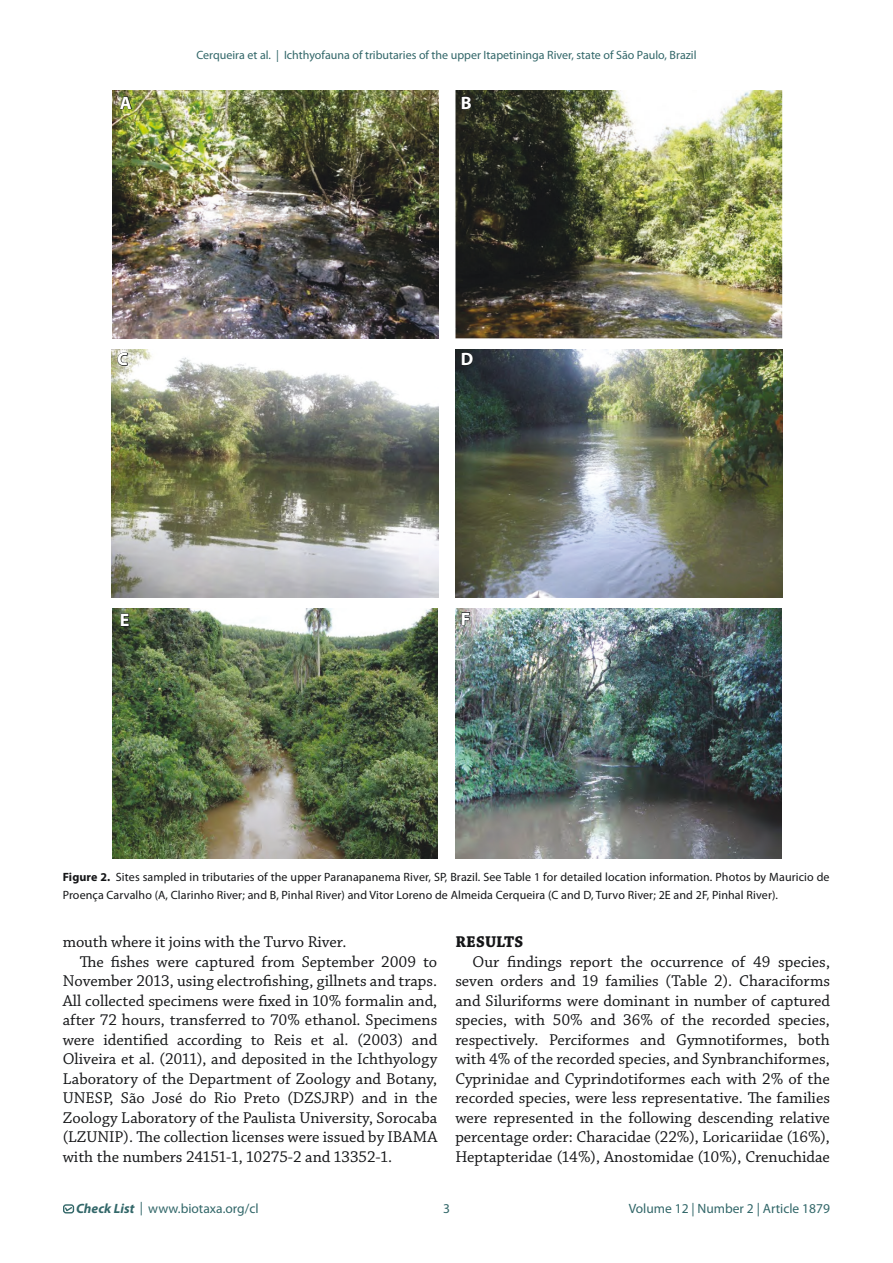
<style>
.page{position:relative;width:893px;height:1263px;background:#fff}
.page>*{position:absolute;margin:0;border:0;box-sizing:border-box;transform-origin:0 0}
.t1{font:700 18px "Myriad Pro";color:#fff}
.t2{font:16.5px/19.5px "Chaparral Pro";color:#141517;text-align:justify}
.t3{font:700 16.5px "Chaparral Pro";letter-spacing:.015em;color:#141517}
.t4{font:13.5px "Myriad Pro";color:#326769}
.t5{font:12px/18px "Myriad Pro";letter-spacing:.01em;color:#141517}
.t6{font:12px "Myriad Pro";color:#326769}
.s1{font-weight:700}
.s2{font-weight:700;font-style:italic}
</style>
<div class="page">
<div style="left:63px;top:1204px;width:11px;height:9px;border:1px solid #326768;border-radius:2px"></div>
<svg style="left:64px;top:1206px;width:9px;height:6px"></svg>
<img style="left:455px;top:608px;width:326px;height:251px">
<img style="left:112px;top:608px;width:325px;height:251px">
<img style="left:455px;top:349px;width:327px;height:248px">
<img style="left:112px;top:349px;width:326px;height:249px">
<img style="left:455px;top:90px;width:327px;height:248px">
<img style="left:112px;top:90px;width:326px;height:248px">
<svg style="left:117px;top:352px;width:11px;height:14px"></svg>
<svg style="left:461px;top:352px;width:12px;height:14px"></svg>
<svg style="left:119px;top:92px;width:13px;height:18px"></svg>
<svg style="left:120px;top:613px;width:10px;height:14px"></svg>
<svg style="left:461px;top:96px;width:11px;height:14px"></svg>
<svg style="left:461px;top:612px;width:9px;height:13px"></svg>
<p class="t1" style="left:120px;top:96px;width:13px">A</p>
<p class="t6" style="left:196px;top:50px;width:502px">Cerqueira et al. | Ichthyofauna of tributaries of the upper Itapetininga River, state of São Paulo, Brazil</p>
<p class="t1" style="left:461px;top:96px;width:12px">B</p>
<p class="t1" style="left:117px;top:352px;width:12px">C</p>
<p class="t1" style="left:461px;top:352px;width:14px">D</p>
<p class="t1" style="left:120px;top:613px;width:11px">E</p>
<p class="t1" style="left:461px;top:612px;width:11px">F</p>
<p class="t5" style="left:63px;top:868px;width:768px"><span class="s1">Figure 2.</span> Sites sampled in tributaries of the upper Paranapanema River, SP, Brazil. See Table 1 for detailed location information. Photos by Mauricio de<br>Proença Carvalho (A, Clarinho River; and B, Pinhal River) and Vitor Loreno de Almeida Cerqueira (C and D, Turvo River; 2E and 2F, Pinhal River).</p>
<p class="t2" style="left:63px;top:933px;width:285px">mouth where it joins with the Turvo River.</p>
<p class="t2" style="left:80px;top:953px;width:359px">The fishes were captured from September 2009 to</p>
<p class="t2" style="left:63px;top:972px;width:376px">November 2013, using electrofishing, gillnets and traps.</p>
<p class="t2" style="left:63px;top:992px;width:376px">All collected specimens were fixed in 10% formalin and,</p>
<p class="t2" style="left:63px;top:1011px;width:376px">after 72 hours, transferred to 70% ethanol. Specimens</p>
<p class="t2" style="left:63px;top:1031px;width:376px">were identified according to Reis et al. (2003) and</p>
<p class="t2" style="left:63px;top:1050px;width:376px">Oliveira et al. (2011), and deposited in the Ichthyology</p>
<p class="t2" style="left:63px;top:1070px;width:376px">Laboratory of the Department of Zoology and Botany,</p>
<p class="t2" style="left:63px;top:1089px;width:376px">UNESP, São José do Rio Preto (DZSJRP) and in the</p>
<p class="t2" style="left:63px;top:1109px;width:376px">Zoology Laboratory of the Paulista University, Sorocaba</p>
<p class="t2" style="left:63px;top:1128px;width:376px">(LZUNIP). The collection licenses were issued by IBAMA</p>
<p class="t2" style="left:63px;top:1148px;width:331px">with the numbers 24151-1, 10275-2 and 13352-1.</p>
<p class="t3" style="left:455px;top:935px;width:70px">RESULTS</p>
<p class="t2" style="left:455px;top:953px;width:376px;text-indent:17px">Our findings report the occurrence of 49 species, seven orders and 19 families (Table 2). Characiforms and Siluriforms were dominant in number of captured species, with 50% and 36% of the recorded species, respectively. Perciformes and Gymnotiformes, both with 4% of the recorded species, and Synbranchiformes, Cyprinidae and Cyprindotiformes each with 2% of the recorded species, were less representative. The families were represented in the following descending relative percentage order: Characidae (22%), Loricariidae (16%), Heptapteridae (14%), Anostomidae (10%), Crenuchidae</p>
<p class="t4" style="left:76px;top:1204px;width:184px"><span class="s2">Check List</span> | www.biotaxa.org/cl</p>
<p class="t4" style="left:629px;top:1204px;width:203px">Volume 12 | Number 2 | Article 1879</p>
<p class="t4" style="left:443px;top:1204px;width:8px">3</p>
</div>
